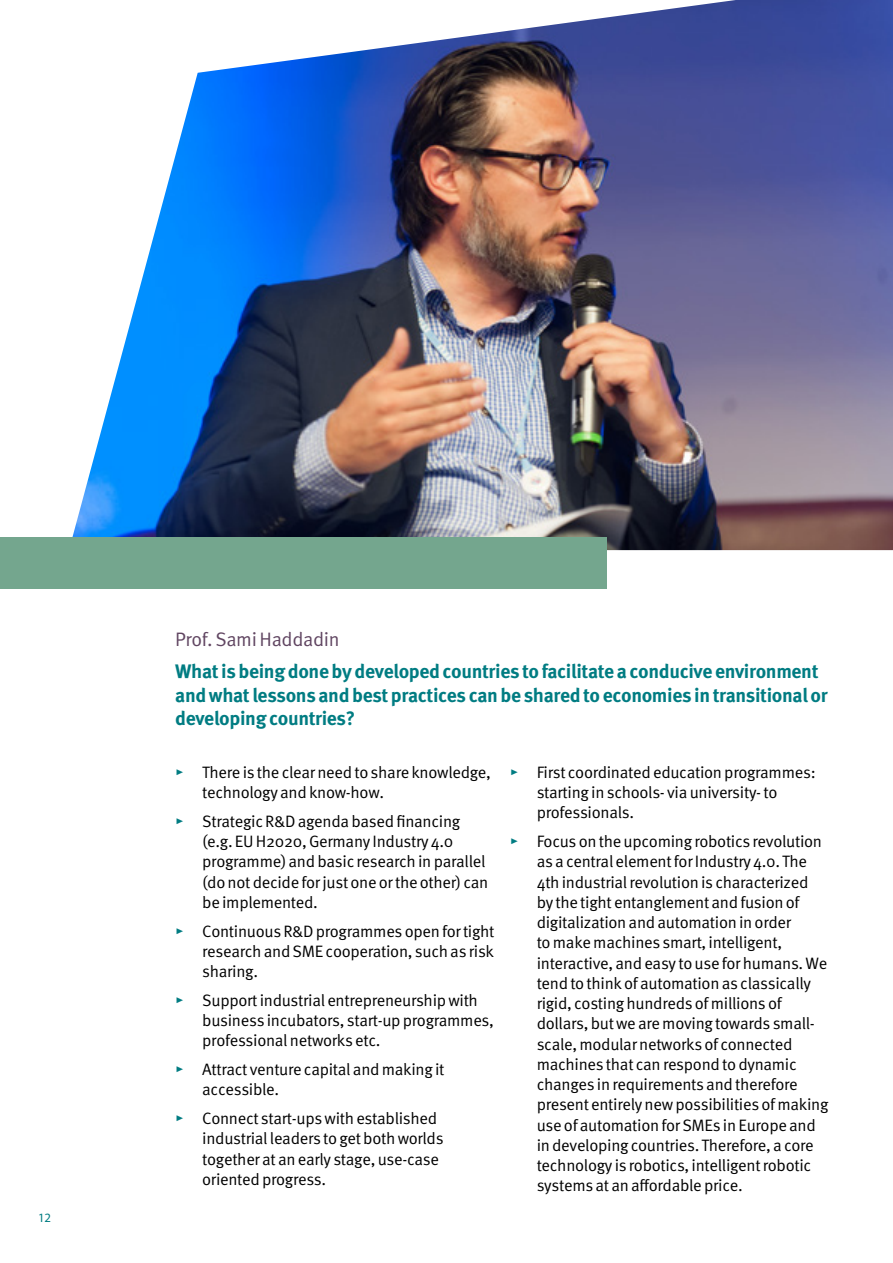
<style>
.page{position:relative;width:893px;height:1263px;background:#fff}
.page>*{position:absolute;margin:0;border:0;box-sizing:border-box;transform-origin:0 0}
.t1{font:700 19.5px/23.4px "Meta Pro";letter-spacing:-.02em;color:#007c82}
.t2{font:19.5px "Meta Pro";letter-spacing:-.02em;color:#604561}
.t3{font:16.5px/20.2px "Meta Pro";letter-spacing:-.02em;color:#000}
.t4{font:12.75px "Myriad Pro";color:#007c82}
.s1{color:#007c82}
</style>
<div class="page">
<img style="left:69px;top:0;width:824px;height:550px">
<div style="left:0;top:538px;width:606px;height:51px;background:#74a68e"></div>
<p class="t4" style="left:38px;top:1210px;width:14px">12</p>
<p class="t2" style="left:175px;top:627px;width:166px">Prof. Sami Haddadin</p>
<p class="t1" style="left:175px;top:660px;width:654px">What is being done by developed countries to facilitate a conducive environment and what lessons and best practices can be shared to economies in transitional or developing countries?</p>
<p class="t3" style="left:537px;top:762px;width:280px;text-indent:-27px"><span class="s1">▸</span> First coordinated education programmes: starting in schools- via university- to professionals.</p>
<p class="t3" style="left:537px;top:832px;width:293px;text-indent:-27px"><span class="s1">▸</span> Focus on the upcoming robotics revolution as a central element for Industry 4.0. The 4th industrial revolution is characterized by the tight entanglement and fusion of digitalization and automation in order<br>to make machines smart, intelligent, interactive, and easy to use for humans. We tend to think of automation as classically rigid, costing hundreds of millions of dollars, but we are moving towards small&shy;scale, modular networks of connected machines that can respond to dynamic changes in requirements and therefore present entirely new possibilities of making use of automation for SMEs in Europe and in developing countries. Therefore, a core technology is robotics, intelligent robotic systems at an affordable price.</p>
<p class="t3" style="left:202px;top:762px;width:290px;text-indent:-27px"><span class="s1">▸</span> There is the clear need to share knowledge, technology and know-how.</p>
<p class="t3" style="left:202px;top:811px;width:288px;text-indent:-27px"><span class="s1">▸</span> Strategic R&amp;D agenda based financing (e.g. EU H2020, Germany Industry 4.0 programme) and basic research in parallel (do not decide for just one or the other) can be implemented.</p>
<p class="t3" style="left:202px;top:921px;width:294px;text-align:justify;text-indent:-27px"><span class="s1">▸</span> Continuous R&amp;D programmes open for tight research and SME cooperation, such as risk sharing.</p>
<p class="t3" style="left:202px;top:990px;width:293px;text-indent:-27px"><span class="s1">▸</span> Support industrial entrepreneurship with business incubators, start-up programmes, professional networks etc.</p>
<p class="t3" style="left:202px;top:1060px;width:244px;text-indent:-27px"><span class="s1">▸</span> Attract venture capital and making it accessible.</p>
<p class="t3" style="left:202px;top:1109px;width:243px;text-indent:-27px"><span class="s1">▸</span> Connect start-ups with established industrial leaders to get both worlds together at an early stage, use-case oriented progress.</p>
</div>
